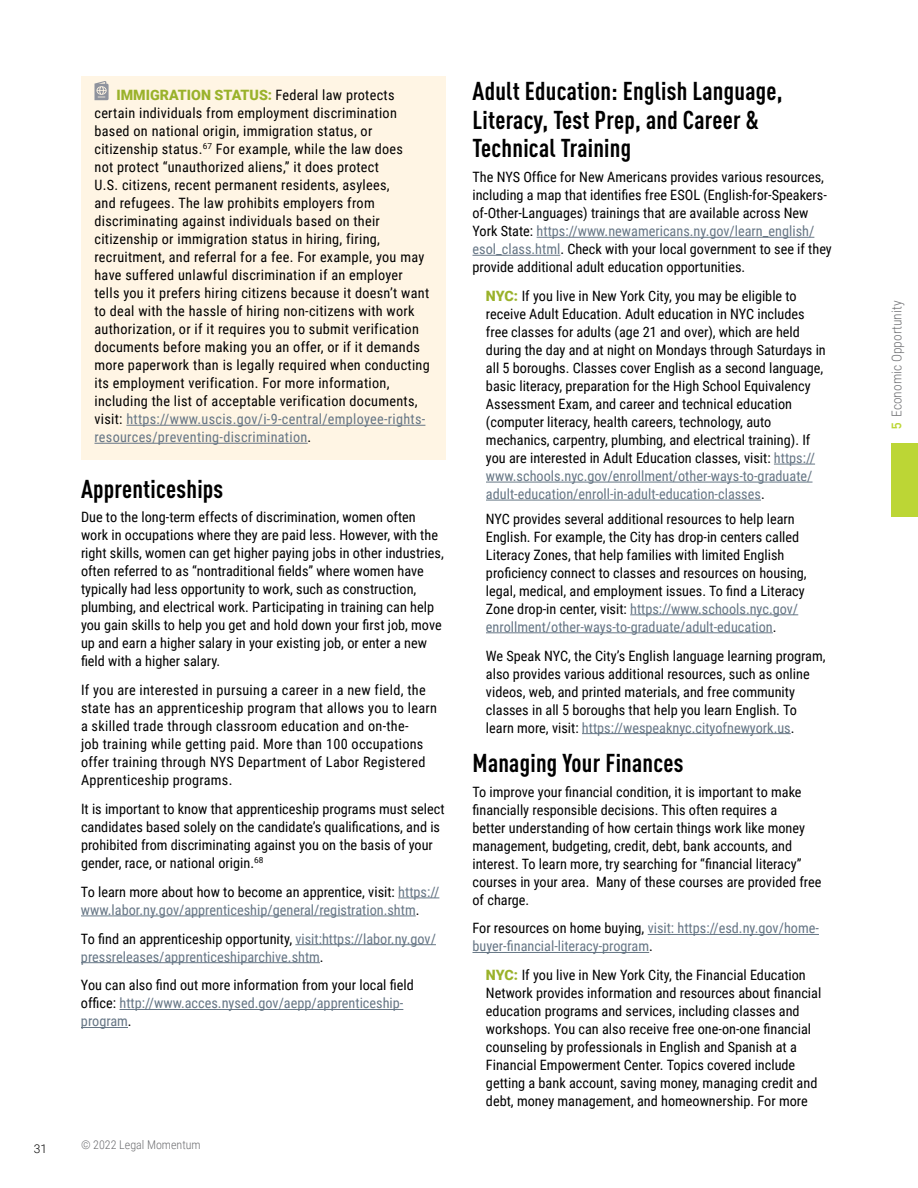
<style>
.page{position:relative;width:918px;height:1188px;background:#fff}
.page>*{position:absolute;margin:0;border:0;box-sizing:border-box;transform-origin:0 0}
.t1{font:700 condensed 25.5px/28.5px "DIN Pro";letter-spacing:.01em;color:#000}
.t2{font:14.25px/18px "Roboto Condensed";color:#000}
.t3{font:14.25px/18px "Roboto Condensed";letter-spacing:.02em;color:#000}
.t4{font:14.25px/18px "Roboto Condensed";color:#667685}
.t5{font:900 14.25px "Roboto";color:#9ab22b}
.t6{font:300 13.5px "Roboto Condensed";color:#6d6e71}
.t7{font:300 12px "Roboto Condensed";color:#6d6e71}
.t8{font:300 12px "Roboto";color:#000}
.s1{font-family:"Roboto Condensed";font-weight:400;color:#000}
.s2{color:#667685}
.s3{color:#000}
.s4{font-family:"Roboto";font-weight:900;color:#9ab22b}
.s5{font-family:"DIN Alternate";font-weight:700;color:#bcd635}
</style>
<div class="page">
<div style="left:81px;top:76px;width:365px;height:383px;background:#fff5e4"></div>
<hr style="left:126px;top:425px;width:299px;height:1px;background:#667685">
<hr style="left:94px;top:443px;width:214px;height:1px;background:#667685">
<hr style="left:398px;top:898px;width:41px;height:1px;background:#667685">
<hr style="left:81px;top:916px;width:335px;height:1px;background:#667685">
<hr style="left:295px;top:944px;width:141px;height:1px;background:#667685">
<hr style="left:81px;top:962px;width:239px;height:1px;background:#667685">
<hr style="left:119px;top:1009px;width:284px;height:1px;background:#667685">
<hr style="left:81px;top:1027px;width:47px;height:1px;background:#667685">
<svg style="left:94px;top:81px;width:15px;height:19px"></svg>
<hr style="left:537px;top:237px;width:277px;height:1px;background:#667685">
<hr style="left:472px;top:255px;width:88px;height:1px;background:#667685">
<hr style="left:774px;top:464px;width:41px;height:1px;background:#667685">
<hr style="left:486px;top:482px;width:327px;height:1px;background:#667685">
<hr style="left:486px;top:500px;width:275px;height:1px;background:#667685">
<hr style="left:630px;top:614px;width:168px;height:1px;background:#667685">
<hr style="left:486px;top:632px;width:287px;height:1px;background:#667685">
<hr style="left:582px;top:733px;width:209px;height:1px;background:#667685">
<hr style="left:648px;top:934px;width:171px;height:1px;background:#667685">
<hr style="left:472px;top:952px;width:177px;height:1px;background:#667685">
<div style="left:891px;top:443px;width:27px;height:74px;background:#bcd635"></div>
<p class="t5" style="left:117px;top:85px;width:280px">IMMIGRATION STATUS: <span class="s1">Federal law protects</span></p>
<p class="t3" style="left:94px;top:104px;width:337px">certain individuals from employment discrimination based on national origin, immigration status, or citizenship status.<sup>67</sup> For example, while the law does<br>not protect “unauthorized aliens,” it does protect<br>U.S. citizens, recent permanent residents, asylees,<br>and refugees. The law prohibits employers from discriminating against individuals based on their citizenship or immigration status in hiring, firing, recruitment, and referral for a fee. For example, you may have suffered unlawful discrimination if an employer tells you it prefers hiring citizens because it doesn’t want to deal with the hassle of hiring non-citizens with work authorization, or if it requires you to submit verification documents before making you an offer, or if it demands more paperwork than is legally required when conducting its employment verification. For more information, including the list of acceptable verification documents, visit: <span class="s2">https://www.uscis.gov/i-9-central/employee-rights&shy;resources/preventing-discrimination</span>.</p>
<h1 class="t1" style="left:81px;top:472px;width:144px">Apprenticeships</h1>
<p class="t2" style="left:81px;top:508px;width:364px">Due to the long-term effects of discrimination, women often work in occupations where they are paid less. However, with the right skills, women can get higher paying jobs in other industries, often referred to as “nontraditional fields” where women have typically had less opportunity to work, such as construction, plumbing, and electrical work. Participating in training can help you gain skills to help you get and hold down your first job, move up and earn a higher salary in your existing job, or enter a new field with a higher salary.</p>
<p class="t3" style="left:81px;top:681px;width:358px">If you are interested in pursuing a career in a new field, the state has an apprenticeship program that allows you to learn a skilled trade through classroom education and on-the-<br>job training while getting paid. More than 100 occupations offer training through NYS Department of Labor Registered Apprenticeship programs.</p>
<p class="t2" style="left:81px;top:799px;width:365px">It is important to know that apprenticeship programs must select candidates based solely on the candidate’s qualifications, and is prohibited from discriminating against you on the basis of your gender, race, or national origin.<sup>68</sup></p>
<p class="t4" style="left:81px;top:882px;width:360px"><span class="s3">To learn more about how to become an apprentice, visit:</span> https:// www.labor.ny.gov/apprenticeship/general/registration.shtm<span class="s3">.</span></p>
<p class="t4" style="left:81px;top:929px;width:356px"><span class="s3">To find an apprenticeship opportunity,</span> visit:https://labor.ny.gov/ pressreleases/apprenticeshiparchive.shtm<span class="s3">.</span></p>
<p class="t2" style="left:81px;top:976px;width:334px">You can also find out more information from your local field office: <span class="s2">http://www.acces.nysed.gov/aepp/apprenticeship&shy;program</span>.</p>
<p class="t8" style="left:34px;top:1140px;width:15px">31</p>
<p class="t7" style="left:81px;top:1136px;width:121px">© 2022 Legal Momentum</p>
<h1 class="t1" style="left:472px;top:75px;width:312px">Adult Education: English Language,<br>Literacy, Test Prep, and Career &amp;<br>Technical Training</h1>
<p class="t2" style="left:472px;top:168px;width:361px">The NYS Office for New Americans provides various resources, including a map that identifies free ESOL (English-for-Speakers&shy;of-Other-Languages) trainings that are available across New York State: <span class="s2">https://www.newamericans.ny.gov/learn_english/ esol_class.html</span>. Check with your local government to see if they provide additional adult education opportunities.</p>
<p class="t2" style="left:486px;top:286px;width:341px"><span class="s4">NYC:</span> If you live in New York City, you may be eligible to receive Adult Education. Adult education in NYC includes free classes for adults (age 21 and over), which are held during the day and at night on Mondays through Saturdays in all 5 boroughs. Classes cover English as a second language, basic literacy, preparation for the High School Equivalency Assessment Exam, and career and technical education (computer literacy, health careers, technology, auto mechanics, carpentry, plumbing, and electrical training). If you are interested in Adult Education classes, visit: <span class="s2">https:// www.schools.nyc.gov/enrollment/other-ways-to-graduate/ adult-education/enroll-in-adult-education-classes</span>.</p>
<p class="t2" style="left:486px;top:509px;width:322px">NYC provides several additional resources to help learn English. For example, the City has drop-in centers called Literacy Zones, that help families with limited English proficiency connect to classes and resources on housing, legal, medical, and employment issues. To find a Literacy Zone drop-in center, visit: <span class="s2">https://www.schools.nyc.gov/ enrollment/other-ways-to-graduate/adult-education</span>.</p>
<p class="t2" style="left:486px;top:646px;width:341px">We Speak NYC, the City’s English language learning program, also provides various additional resources, such as online videos, web, and printed materials, and free community classes in all 5 boroughs that help you learn English. To learn more, visit: <span class="s2">https://wespeaknyc.cityofnewyork.us</span>.</p>
<h1 class="t1" style="left:472px;top:746px;width:213px">Managing Your Finances</h1>
<p class="t2" style="left:472px;top:782px;width:350px">To improve your financial condition, it is important to make financially responsible decisions. This often requires a<br>better understanding of how certain things work like money management, budgeting, credit, debt, bank accounts, and interest. To learn more, try searching for “financial literacy” courses in your area. Many of these courses are provided free of charge.</p>
<p class="t4" style="left:472px;top:919px;width:348px"><span class="s3">For resources on home buying,</span> visit: https://esd.ny.gov/home&shy;buyer-financial-literacy-program<span class="s3">.</span></p>
<p class="t2" style="left:486px;top:966px;width:337px"><span class="s4">NYC:</span> If you live in New York City, the Financial Education Network provides information and resources about financial education programs and services, including classes and workshops. You can also receive free one-on-one financial counseling by professionals in English and Spanish at a Financial Empowerment Center. Topics covered include getting a bank account, saving money, managing credit and debt, money management, and homeownership. For more</p>
<p class="t6" style="left:887px;top:429px;width:130px;rotate:-90deg"><span class="s5">5</span> Economic Opportunity</p>
</div>
